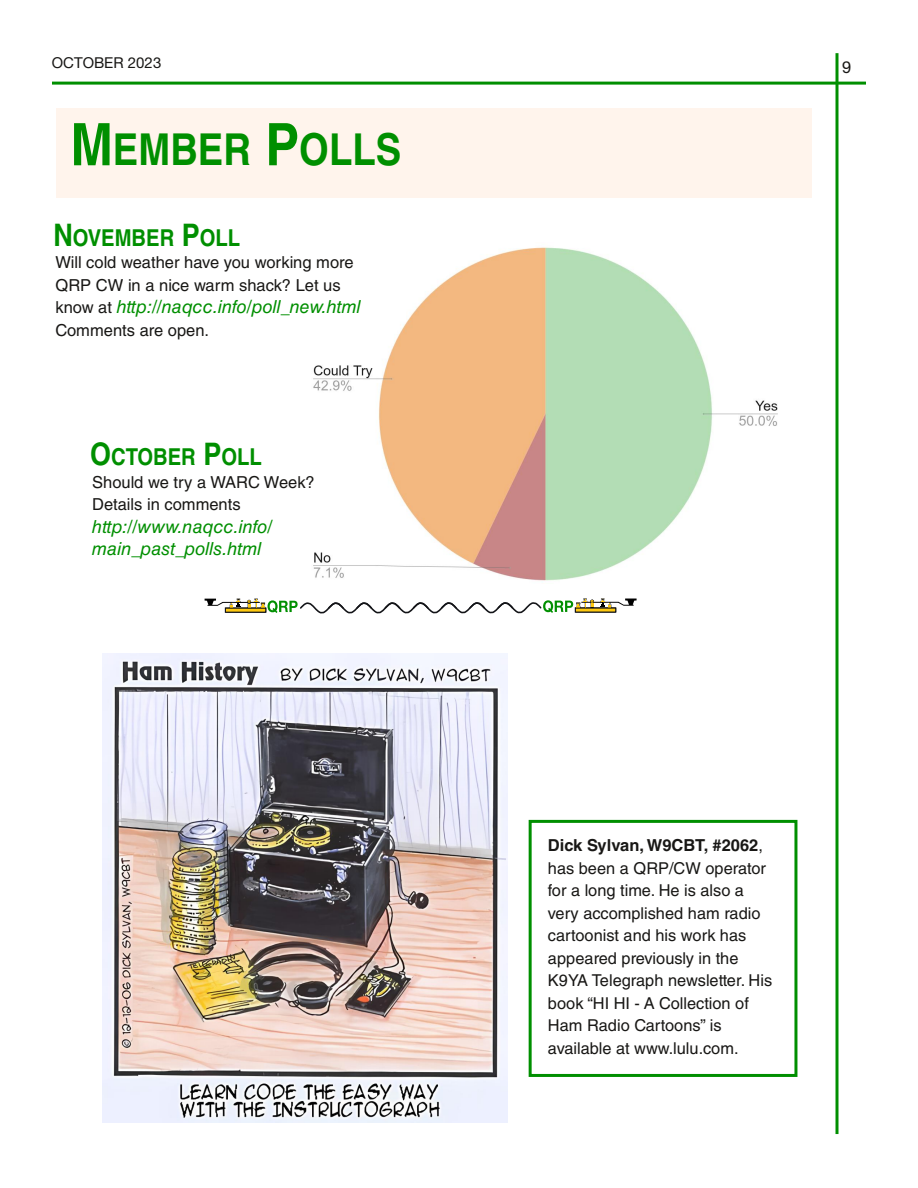
<style>
.page{position:relative;width:918px;height:1188px;background:#fff}
.page>*{position:absolute;margin:0;border:0;box-sizing:border-box;transform-origin:0 0}
.t1{font:700 43.95px "Helvetica LT Std";color:#008f00;scale:.87 1}
.t2{font:700 23.25px "Helvetica LT Std";color:#008f00;scale:.87 1}
.t3{font:italic 18px/22.5px "Helvetica LT Std";color:#008f00}
.t4{font:16.5px/22.5px "Helvetica LT Std";color:#181715}
.t5{font:700 16.5px "Helvetica LT Std";color:#181715}
.t6{font:16.5px "Helvetica Neue LT Std";color:#181715}
.t7{font:16.35px/22.5px "Helvetica LT Std";letter-spacing:.005em;color:#181715}
.t8{font:15px "Helvetica Neue LT Std";color:#181715}
.s1{font-size:58.65px}
.s2{font-size:31.05px}
.s3{font-style:normal;font-size:16.5px;color:#181715}
.s4{font-weight:400;font-size:16.35px}
</style>
<div class="page">
<hr style="left:836px;top:53px;width:2px;height:1081px;background:#008f00">
<hr style="left:52px;top:82px;width:814px;height:3px;background:#008f00">
<img style="left:313px;top:247px;width:465px;height:335px">
<svg style="left:205px;top:599px;width:432px;height:15px"></svg>
<div style="left:56px;top:108px;width:756px;height:89px;background:#fff4ec"></div>
<img style="left:103px;top:654px;width:405px;height:468px">
<div style="left:529px;top:820px;width:268px;height:257px;border:3px solid #008f00"></div>
<p class="t8" style="left:52px;top:57px;width:111px">OCTOBER 2023</p>
<p class="t6" style="left:842px;top:61px;width:11px">9</p>
<h1 class="t1" style="left:71px;top:134px;width:382px"><span class="s1">M</span>EMBER <span class="s1">P</span>OLLS</h1>
<h2 class="t2" style="left:53px;top:229px;width:216px"><span class="s2">N</span>OVEMBER <span class="s2">P</span>OLL</h2>
<p class="t4" style="left:56px;top:254px;width:300px">Will cold weather have you working more<br>QRP CW in a nice warm shack? Let us</p>
<p class="t3" style="left:56px;top:298px;width:307px"><span class="s3">know at</span> http://naqcc.info/poll_new.html</p>
<p class="t4" style="left:56px;top:321px;width:155px">Comments are open.</p>
<h2 class="t2" style="left:90px;top:449px;width:199px"><span class="s2">O</span>CTOBER <span class="s2">P</span>OLL</h2>
<p class="t4" style="left:92px;top:473px;width:224px">Should we try a WARC Week?<br>Details in comments</p>
<p class="t3" style="left:92px;top:518px;width:182px">http://www.naqcc.info/ main_past_polls.html</p>
<p class="t5" style="left:548px;top:840px;width:216px">Dick Sylvan, W9CBT, #2062<span class="s4">,</span></p>
<p class="t7" style="left:548px;top:859px;width:226px">has been a QRP/CW operator for a long time. He is also a very accomplished ham radio cartoonist and his work has appeared previously in the<br>K9YA Telegraph newsletter. His book “HI HI - A Collection of<br>Ham Radio Cartoons” is available at www.lulu.com.</p>
</div>
